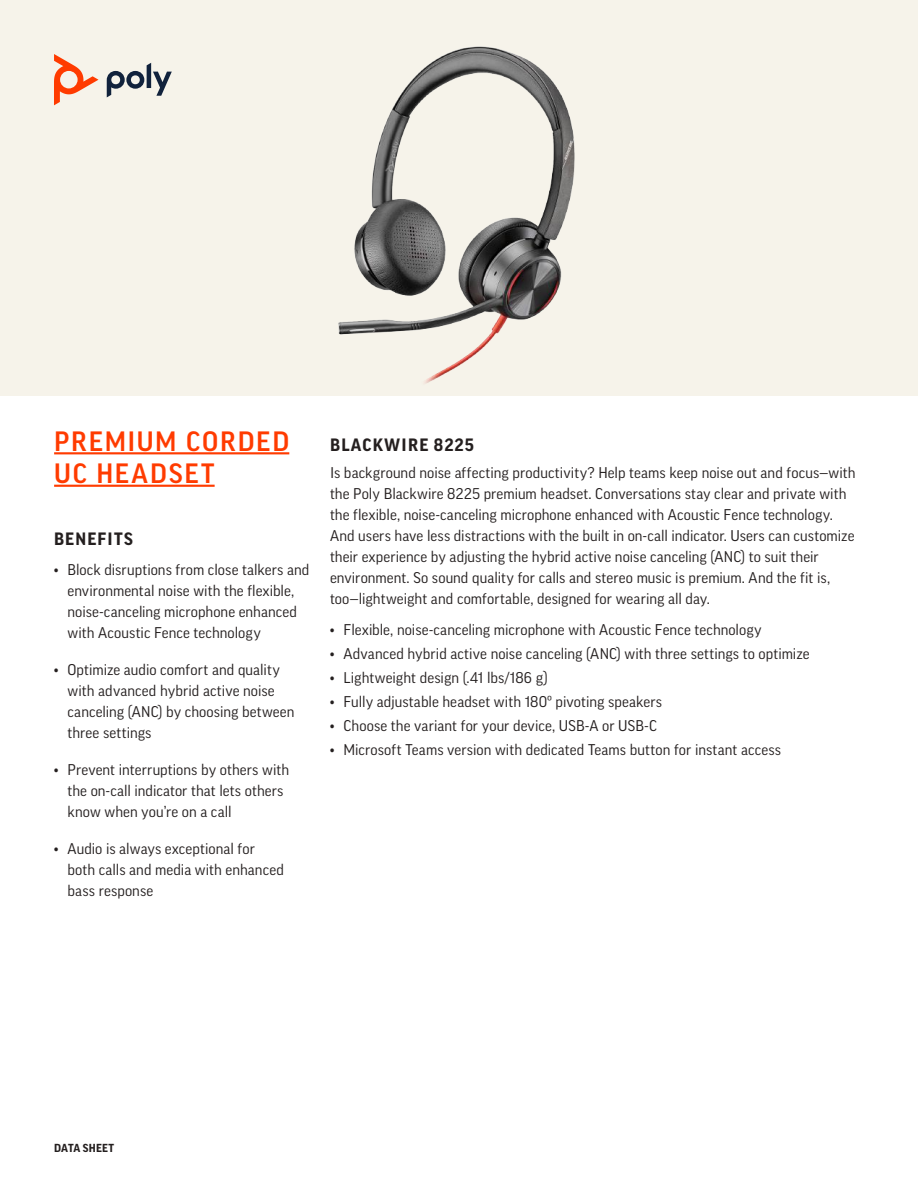
<style>
.page{position:relative;width:918px;height:1188px;background:#fff}
.page>*{position:absolute;margin:0;border:0;box-sizing:border-box;transform-origin:0 0}
.t1{font:500 27px/32.4px "Good Pro";letter-spacing:.065em;color:#ff3b00}
.t2{font:700 17.25px "Good Pro";letter-spacing:.07em;color:#241f1f}
.t3{font:15px/21px "Good Pro";letter-spacing:.005em;color:#241f1f}
.t4{font:700 11.25px "Good Pro";letter-spacing:.02em;color:#241f1f}
</style>
<div class="page">
<div style="left:0;top:0;width:918px;height:396px;background:#f6f3ea"></div>
<hr style="left:54px;top:452px;width:235px;height:2px;background:#ff3b00">
<hr style="left:54px;top:485px;width:161px;height:2px;background:#ff3b00">
<svg style="left:107px;top:63px;width:65px;height:34px"></svg>
<svg style="left:54px;top:54px;width:44px;height:51px"></svg>
<img style="left:338px;top:46px;width:237px;height:338px">
<h1 class="t1" style="left:54px;top:425px;width:237px">PREMIUM CORDED<br>UC HEADSET</h1>
<p class="t2" style="left:54px;top:529px;width:80px">BENEFITS</p>
<p class="t3" style="left:68px;top:560px;width:243px;text-indent:-14px">• Block disruptions from close talkers and environmental noise with the flexible, noise-canceling microphone enhanced with Acoustic Fence technology</p>
<p class="t3" style="left:68px;top:659px;width:228px;text-indent:-14px">• Optimize audio comfort and quality with advanced hybrid active noise canceling (ANC) by choosing between three settings</p>
<p class="t3" style="left:68px;top:759px;width:223px;text-indent:-14px">• Prevent interruptions by others with the on-call indicator that lets others know when you’re on a call</p>
<p class="t3" style="left:68px;top:838px;width:218px;text-indent:-14px">• Audio is always exceptional for both calls and media with enhanced bass response</p>
<p class="t2" style="left:330px;top:435px;width:145px">BLACKWIRE 8225</p>
<p class="t3" style="left:330px;top:462px;width:527px">Is background noise affecting productivity? Help teams keep noise out and focus—with the Poly Blackwire 8225 premium headset. Conversations stay clear and private with the flexible, noise-canceling microphone enhanced with Acoustic Fence technology.<br>And users have less distractions with the built in on-call indicator. Users can customize their experience by adjusting the hybrid active noise canceling (ANC) to suit their environment. So sound quality for calls and stereo music is premium. And the fit is, too—lightweight and comfortable, designed for wearing all day.</p>
<p class="t3" style="left:330px;top:619px;width:433px">• Flexible, noise-canceling microphone with Acoustic Fence technology</p>
<p class="t3" style="left:330px;top:643px;width:481px">• Advanced hybrid active noise canceling (ANC) with three settings to optimize</p>
<p class="t3" style="left:330px;top:667px;width:219px">• Lightweight design (.41 lbs/186 g)</p>
<p class="t3" style="left:330px;top:691px;width:334px">• Fully adjustable headset with 180º pivoting speakers</p>
<p class="t3" style="left:330px;top:715px;width:329px">• Choose the variant for your device, USB-A or USB-C</p>
<p class="t3" style="left:330px;top:739px;width:453px">• Microsoft Teams version with dedicated Teams button for instant access</p>
<p class="t4" style="left:54px;top:1142px;width:62px">DATA SHEET</p>
</div>
